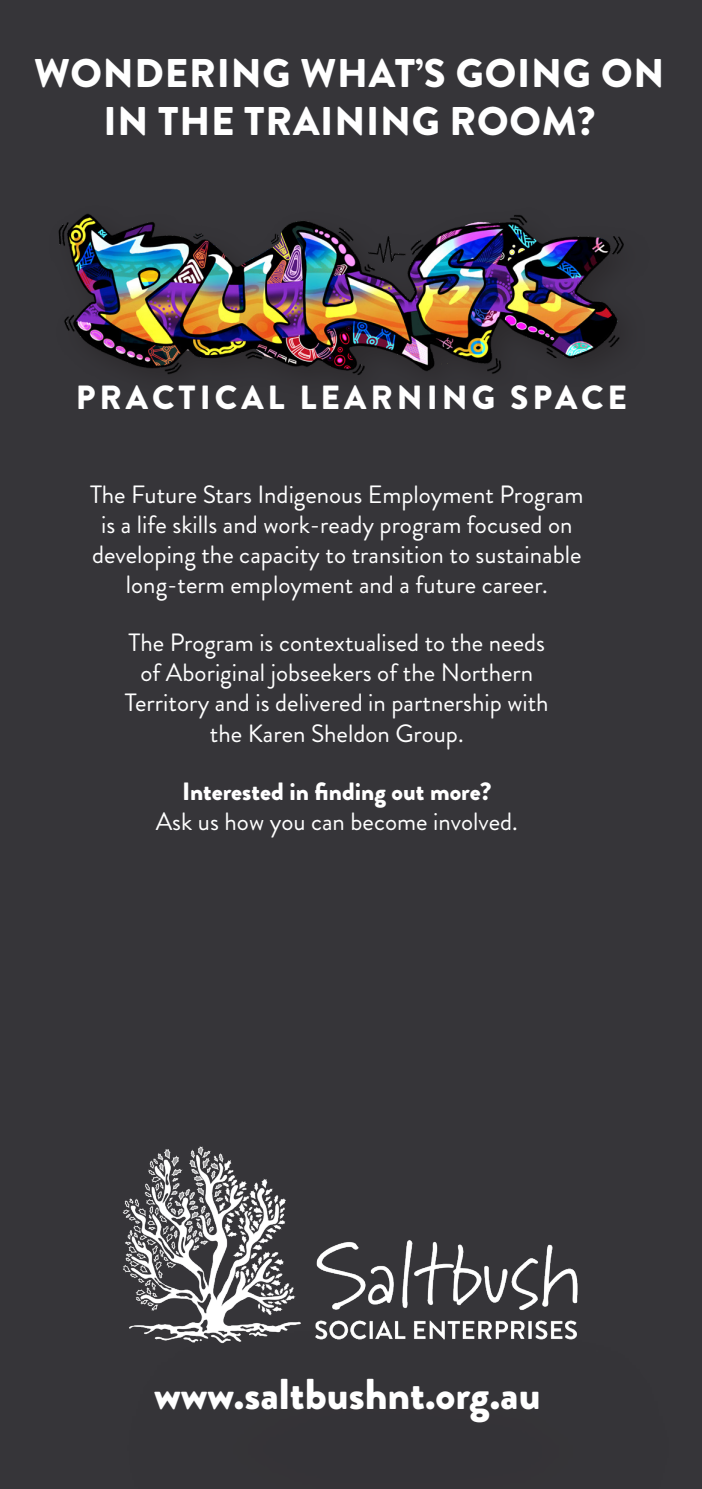
<style>
.page{position:relative;width:702px;height:1489px;background:#fff}
.page>*{position:absolute;margin:0;border:0;box-sizing:border-box;transform-origin:0 0}
.t1{font:900 43px "Brandon Grotesque";color:#fff}
.t2{font:900 40px/48px "Brandon Grotesque";letter-spacing:.02em;color:#fff;text-align:center}
.t3{font:900 33.5px "Brandon Grotesque";letter-spacing:.12em;color:#fff}
.t4{font:25px/30px "Brandon Grotesque";color:#fff;text-align:center}
.s1{font-weight:900}
</style>
<div class="page">
<div style="left:0;top:0;width:702px;height:1488px;background:#363539"></div>
<img style="left:122px;top:1146px;width:456px;height:174px">
<img style="left:58px;top:213px;width:566px;height:162px">
<p class="t2" style="left:34px;top:50px;width:631px">WONDERING WHAT’S GOING ON<br>IN THE TRAINING ROOM?</p>
<p class="t3" style="left:76px;top:373px;width:553px">PRACTICAL LEARNING SPACE</p>
<p class="t4" style="left:90px;top:480px;width:495px">The Future Stars Indigenous Employment Program is a life skills and work-ready program focused on developing the capacity to transition to sustainable long-term employment and a future career.</p>
<p class="t4" style="left:125px;top:628px;width:425px">The Program is contextualised to the needs of Aboriginal jobseekers of the Northern Territory and is delivered in partnership with the Karen Sheldon Group.</p>
<p class="t4" style="left:156px;top:776px;width:364px"><span class="s1">Interested in finding out more?<br></span>Ask us how you can become involved.</p>
<p class="t1" style="left:154px;top:1363px;width:388px">www.saltbushnt.org.au</p>
</div>
